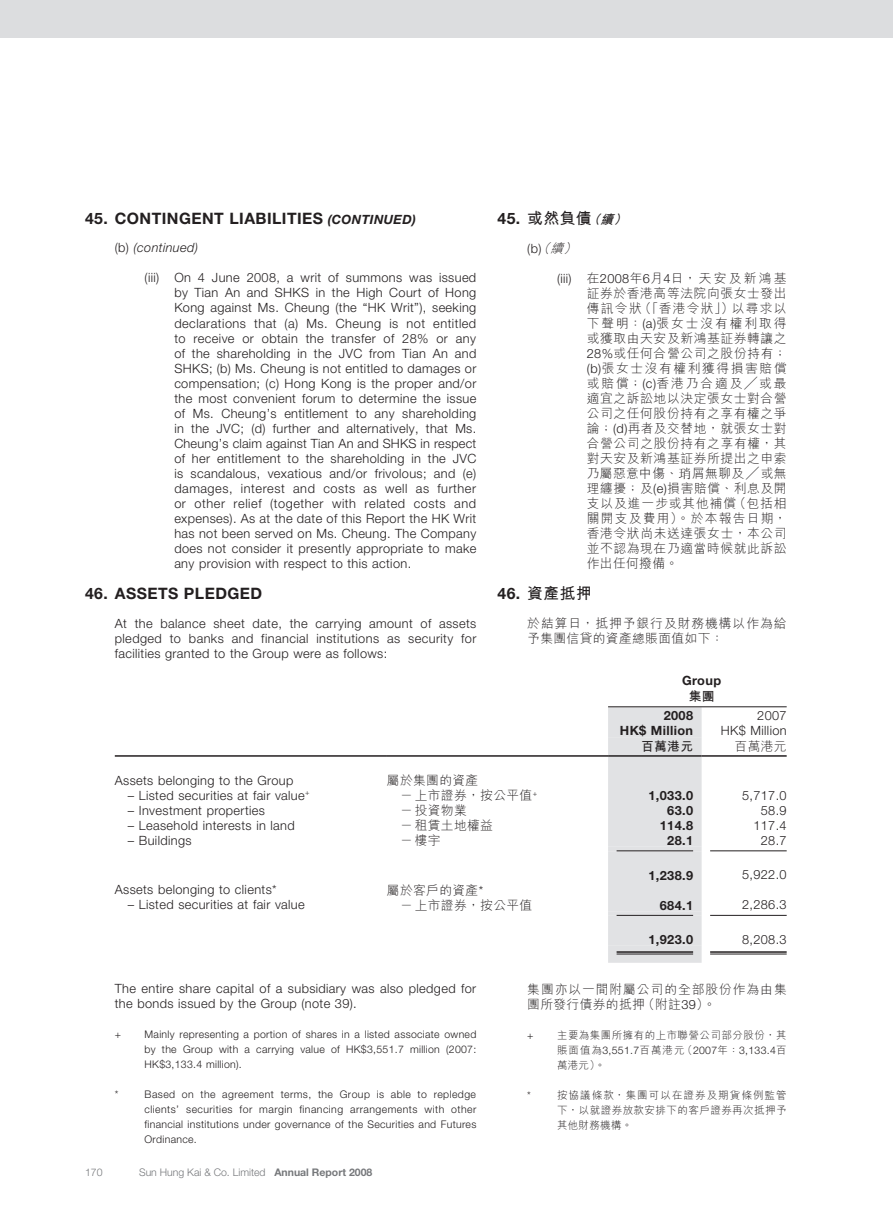
<style>
.page{position:relative;width:893px;height:1212px;background:#fff}
.page>*{position:absolute;margin:0;border:0;box-sizing:border-box;transform-origin:0 0}
._01_E_Heading_Body{font:700 15.75px "Helvetica Neue LT Std";letter-spacing:.03em;color:#231f20}
._001_C_Heading_Body{font:700 15.75px "M Hei HK";letter-spacing:.03em;color:#231f20}
._00_E_Body_Text{font:300 12.75px/15px "Helvetica Neue LT Std";letter-spacing:.03em;color:#231f20;text-align:justify}
._000_C_Body_Text{font:300 12.75px/15px "M Hei HK";letter-spacing:.05em;color:#231f20;text-align:justify}
._50_E_Table_Text{font:300 12.75px "Helvetica Neue LT Std";letter-spacing:.03em;color:#231f20}
._000_C_Body_Text-2{font:300 12.75px/15px "M Hei HK";letter-spacing:.075em;color:#231f20}
._50_E_Table_Text-2{font:700 12.75px "Helvetica Neue LT Std";letter-spacing:.03em;color:#231f20}
._50_E_Table_Text-3{font:300 12.75px "M Hei HK";letter-spacing:.03em;color:#231f20}
._00_E_Body_Text-2{font:italic 300 12.75px "Helvetica Neue LT Std";letter-spacing:.03em;color:#231f20}
._01_E_Heading_Body-2{font:italic 700 12.75px "Helvetica Neue LT Std";letter-spacing:.03em;color:#231f20}
._000_C_Body_Text-3{font:300 12.75px "Helvetica Neue LT Std";color:#231f20}
._50_E_Table_Text-4{font:700 12.75px "M Hei HK";letter-spacing:.03em;color:#231f20}
._10_E_Notes_Text{font:300 10.5px/15px "Helvetica Neue LT Std";letter-spacing:.03em;color:#231f20;text-align:justify}
._010_C_Notes_Text{font:300 10.5px/15px "M Hei HK";letter-spacing:.045em;color:#231f20;text-align:justify}
.t1{font:300 10.5px "Helvetica Neue LT Std";color:#76787b}
._010_C_Notes_Text-2{font:300 10.5px "Helvetica Neue LT Std";color:#231f20}
.s1{font-style:normal}
.s2{font-family:"Helvetica Neue LT Std"}
.s3{font-style:italic;font-size:12.75px}
.s4{font-family:"M Hei HK";font-style:italic}
.s5{font-family:"M Hei HK Light E Ten B5 H";font-weight:400}
.s6{font-family:"M Hei HK Light E Ten B5 H";font-weight:400;font-size:10.2px}
.s7{font-family:"Sim Sun";font-weight:400}
.s8{font-weight:700}
</style>
<div class="page">
<div style="left:0;top:0;width:893px;height:37px;background:#dcdddf"></div>
<div style="left:608px;top:707px;width:94px;height:256px;background:#e1e2e4"></div>
<hr style="left:608px;top:706px;width:179px;height:1px;background:#231f20">
<hr style="left:115px;top:755px;width:272px;height:2px;background:#231f20">
<hr style="left:387px;top:755px;width:221px;height:2px;background:#231f20">
<hr style="left:608px;top:755px;width:94px;height:2px;background:#231f20">
<hr style="left:702px;top:755px;width:85px;height:2px;background:#231f20">
<hr style="left:617px;top:850px;width:76px;height:1px;background:#231f20">
<hr style="left:710px;top:850px;width:77px;height:1px;background:#231f20">
<hr style="left:617px;top:915px;width:76px;height:1px;background:#231f20">
<hr style="left:710px;top:915px;width:77px;height:1px;background:#231f20">
<hr style="left:617px;top:951px;width:76px;height:2px;background:#231f20">
<hr style="left:617px;top:954px;width:76px;height:1px;background:#231f20">
<hr style="left:710px;top:951px;width:77px;height:2px;background:#231f20">
<hr style="left:710px;top:954px;width:77px;height:1px;background:#231f20">
<p class="_01_E_Heading_Body" style="left:85px;top:208px;width:54px">45. CONTINGENT</p>
<p class="_01_E_Heading_Body" style="left:229px;top:208px;width:20px">LIABILITIES</p>
<p class="_01_E_Heading_Body-2" style="left:328px;top:211px;width:90px">(CONTINUED)</p>
<p class="_00_E_Body_Text-2" style="left:115px;top:240px;width:85px"><span class="s1">(b)</span> (continued)</p>
<p class="_00_E_Body_Text" style="left:174px;top:270px;width:304px;text-indent:-30px">(iii) On 4 June 2008, a writ of summons was issued by Tian An and SHKS in the High Court of Hong Kong against Ms. Cheung (the “HK Writ”), seeking declarations that (a) Ms. Cheung is not entitled to receive or obtain the transfer of 28% or any of the shareholding in the JVC from Tian An and SHKS; (b) Ms. Cheung is not entitled to damages or compensation; (c) Hong Kong is the proper and/or the most convenient forum to determine the issue of Ms. Cheung’s entitlement to any shareholding in the JVC; (d) further and alternatively, that Ms.<br>Cheung’s claim against Tian An and SHKS in respect of her entitlement to the shareholding in the JVC is scandalous, vexatious and/or frivolous; and (e) damages, interest and costs as well as further or other relief (together with related costs and expenses). As at the date of this Report the HK Writ has not been served on Ms. Cheung. The Company does not consider it presently appropriate to make any provision with respect to this action.</p>
<p class="_01_E_Heading_Body" style="left:85px;top:584px;width:35px">46. ASSETS</p>
<p class="_01_E_Heading_Body" style="left:184px;top:584px;width:12px">PLEDGED</p>
<p class="_00_E_Body_Text" style="left:115px;top:615px;width:363px">At the balance sheet date, the carrying amount of assets pledged to banks and financial institutions as security for facilities granted to the Group were as follows:</p>
<p class="_001_C_Heading_Body" style="left:497px;top:207px;width:135px"><span class="s2">45.</span> 或然負債<span class="s3">（續）</span></p>
<p class="_000_C_Body_Text-3" style="left:527px;top:240px;width:55px">(b<span class="s4">（</span>) <span class="s4">續）</span></p>
<p class="_000_C_Body_Text" style="left:587px;top:270px;width:201px;text-indent:-30px"><span class="s2">(iii)</span> 在<span class="s2">2008</span>年<span class="s2">6</span>月<span class="s2">4</span>日，天安及新鴻基証券於香港高等法院向張女士發出傳訊令狀（「香港令狀」）以尋求以下聲明：<span class="s2">(a)</span>張女士沒有權利取得或獲取由天安及新鴻基証券轉讓之<span class="s2">28%</span>或任何合營公司之股份持有；<span class="s2">(b)</span>張女士沒有權利獲得損害賠償或賠償；<span class="s2">(c)</span>香港乃合適及╱或最適宜之訴訟地以決定張女士對合營公司之任何股份持有之享有權之爭論；<span class="s2">(d)</span>再<span class="s5">者</span><span class="s6">、</span>及交替地，就張女士對合營公司之股份持有之享有權，其對天安及新鴻基証券所提出之申索乃屬惡意中傷、<span class="s7">琑</span>屑無聊及╱或無理纏擾；及<span class="s2">(e)</span>損害賠償、利息及開支以及進一步或其他補償（包括相關開支及費用）。於本報告日期，香港令狀尚未送達張女士，本公司並不認為現在乃適當時候就此訴訟作出任何撥備。</p>
<p class="_001_C_Heading_Body" style="left:497px;top:582px;width:96px"><span class="s2">46.</span> 資產抵押</p>
<p class="_000_C_Body_Text-2" style="left:527px;top:615px;width:261px">於結算日，抵押予銀行及財務機構以作為給予集團信貸的資產總賬面值如下：</p>
<p class="_50_E_Table_Text-2" style="left:682px;top:673px;width:40px">GROUP</p>
<p class="_50_E_Table_Text-4" style="left:689px;top:687px;width:27px">集團</p>
<p class="_50_E_Table_Text-2" style="left:664px;top:707px;width:31px">2008</p>
<p class="_50_E_Table_Text" style="left:757px;top:708px;width:31px">2007</p>
<p class="_50_E_Table_Text-2" style="left:620px;top:722px;width:75px">HK$ MILLION</p>
<p class="_50_E_Table_Text" style="left:721px;top:723px;width:67px">HK$ Million</p>
<p class="_50_E_Table_Text-4" style="left:641px;top:737px;width:54px">百萬港元</p>
<p class="_50_E_Table_Text-3" style="left:735px;top:737px;width:54px">百萬港元</p>
<p class="_50_E_Table_Text" style="left:115px;top:772px;width:180px">Assets belonging to the Group</p>
<p class="_50_E_Table_Text-3" style="left:387px;top:771px;width:93px">屬於集團的資產</p>
<p class="_50_E_Table_Text" style="left:128px;top:787px;width:183px">– Listed securities at fair value<sup>+</sup></p>
<p class="_50_E_Table_Text-3" style="left:400px;top:786px;width:139px">－上市證券，按公平值<sup>+</sup></p>
<p class="_50_E_Table_Text-2" style="left:648px;top:788px;width:46px">1,033.0</p>
<p class="_50_E_Table_Text" style="left:742px;top:787px;width:46px">5,717.0</p>
<p class="_50_E_Table_Text" style="left:128px;top:802px;width:139px">– Investment properties</p>
<p class="_50_E_Table_Text-3" style="left:400px;top:801px;width:68px">－投資物業</p>
<p class="_50_E_Table_Text-2" style="left:667px;top:803px;width:27px">63.0</p>
<p class="_50_E_Table_Text" style="left:761px;top:802px;width:27px">58.9</p>
<p class="_50_E_Table_Text" style="left:128px;top:817px;width:168px">– Leasehold interests in land</p>
<p class="_50_E_Table_Text-3" style="left:400px;top:816px;width:94px">－租賃土地權益</p>
<p class="_50_E_Table_Text-2" style="left:660px;top:818px;width:35px">114.8</p>
<p class="_50_E_Table_Text" style="left:753px;top:817px;width:35px">117.4</p>
<p class="_50_E_Table_Text" style="left:128px;top:832px;width:65px">– Buildings</p>
<p class="_50_E_Table_Text-3" style="left:400px;top:831px;width:42px">－樓宇</p>
<p class="_50_E_Table_Text-2" style="left:667px;top:833px;width:27px">28.1</p>
<p class="_50_E_Table_Text" style="left:761px;top:832px;width:27px">28.7</p>
<p class="_50_E_Table_Text-2" style="left:648px;top:867px;width:46px">1,238.9</p>
<p class="_50_E_Table_Text" style="left:742px;top:867px;width:46px">5,922.0</p>
<p class="_50_E_Table_Text" style="left:115px;top:882px;width:163px">Assets belonging to clients*</p>
<p class="_50_E_Table_Text-3" style="left:387px;top:881px;width:98px">屬於客戶的資產<span class="s2">*</span></p>
<p class="_50_E_Table_Text" style="left:128px;top:897px;width:178px">– Listed securities at fair value</p>
<p class="_50_E_Table_Text-3" style="left:400px;top:896px;width:134px">－上市證券，按公平值</p>
<p class="_50_E_Table_Text-2" style="left:660px;top:897px;width:35px">684.1</p>
<p class="_50_E_Table_Text" style="left:742px;top:897px;width:46px">2,286.3</p>
<p class="_50_E_Table_Text-2" style="left:648px;top:932px;width:46px">1,923.0</p>
<p class="_50_E_Table_Text" style="left:742px;top:931px;width:46px">8,208.3</p>
<p class="_00_E_Body_Text" style="left:115px;top:980px;width:363px">The entire share capital of a subsidiary was also pledged for the bonds issued by the Group (note 39).</p>
<p class="_10_E_Notes_Text" style="left:115px;top:1026px;width:8px">+</p>
<p class="_10_E_Notes_Text" style="left:145px;top:1026px;width:333px">Mainly representing a portion of shares in a listed associate owned by the Group with a carrying value of HK$3,551.7 million (2007:<br>HK$3,133.4 million).</p>
<p class="_10_E_Notes_Text" style="left:115px;top:1086px;width:5px">*</p>
<p class="_10_E_Notes_Text" style="left:145px;top:1086px;width:333px">Based on the agreement terms, the Group is able to repledge clients’ securities for margin financing arrangements with other financial institutions under governance of the Securities and Futures Ordinance.</p>
<p class="_000_C_Body_Text-2" style="left:527px;top:981px;width:261px">集團亦以一間附屬公司的全部股份作為由集團所發行債券的抵押（附註<span class="s2">39</span>）。</p>
<p class="_010_C_Notes_Text-2" style="left:527px;top:1029px;width:8px">+</p>
<p class="_010_C_Notes_Text" style="left:557px;top:1027px;width:231px">主要為集團所擁有的上市聯營公司部分股份，其賬面值為<span class="s2">3,551.7</span>百萬港元（<span class="s2">2007</span>年：<span class="s2">3,133.4</span>百萬港元）。</p>
<p class="_010_C_Notes_Text-2" style="left:527px;top:1089px;width:5px">*</p>
<p class="_010_C_Notes_Text" style="left:557px;top:1087px;width:231px">按協議條款，集團可以在證券及期貨條例監管下，以就證券放款安排下的客戶證券再次抵押予其他財務機構。</p>
<p class="t1" style="left:85px;top:1166px;width:19px">170</p>
<p class="t1" style="left:139px;top:1166px;width:235px">Sun Hung Kai &amp; Co. Limited <span class="s8">ANNUAL REPORT 2008</span></p>
</div>
